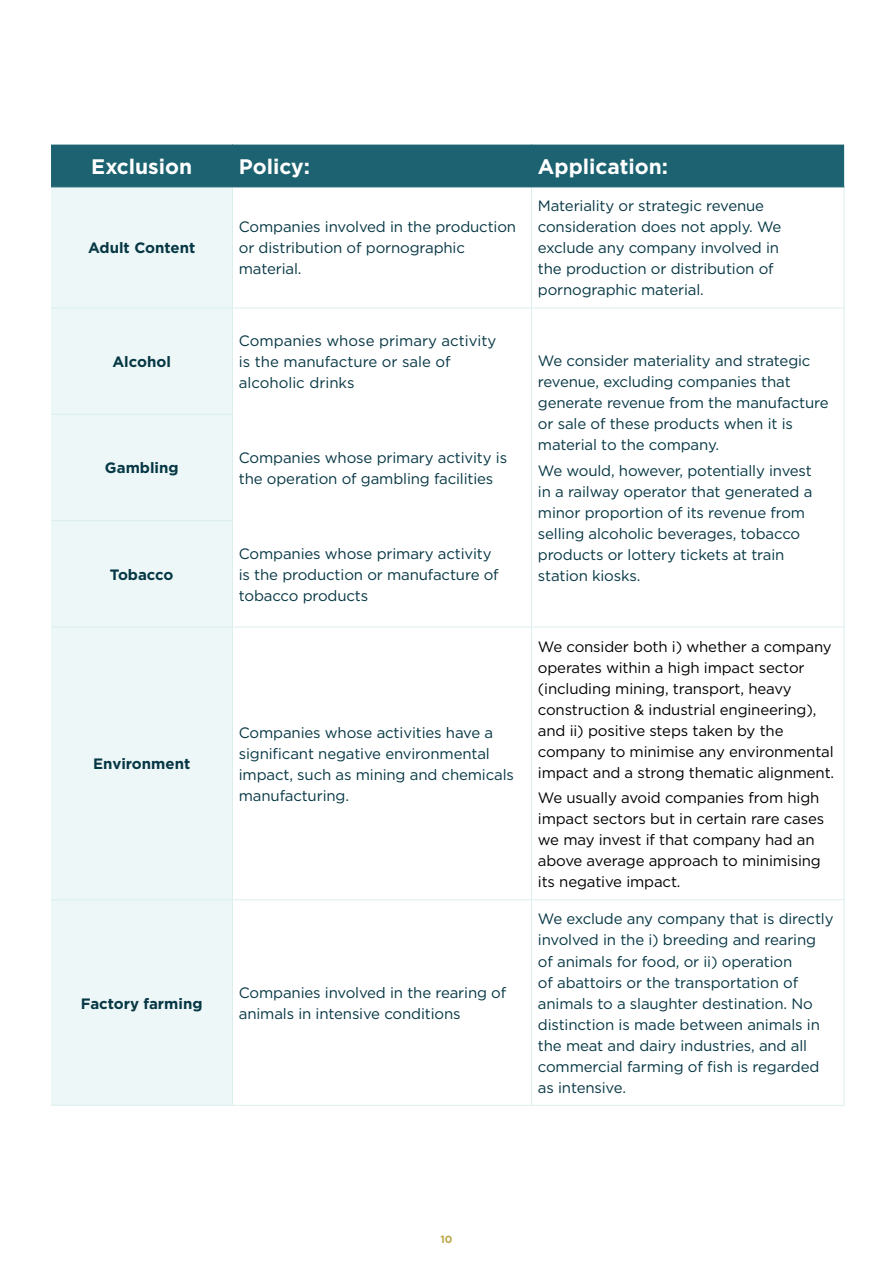
<style>
.page{position:relative;width:893px;height:1263px;background:#fff}
.page>*{position:absolute;margin:0;border:0;box-sizing:border-box;transform-origin:0 0}
.t1{font:700 21px "Gotham";color:#fff}
.t2{font:15px/21px "Gotham";letter-spacing:-.01em;color:#063744}
.t3{font:15px/21px "Gotham";letter-spacing:-.01em;color:#000}
.t4{font:700 15px "Gotham";color:#063744}
.t5{font:700 10.5px "Gotham";color:#baa848}
</style>
<div class="page">
<div style="left:51px;top:145px;width:793px;height:42px;background:#1c6271"></div>
<div style="left:51px;top:188px;width:181px;height:917px;background:#edf7f7"></div>
<hr style="left:232px;top:187px;width:1px;height:121px;background:#daeeed">
<hr style="left:531px;top:187px;width:1px;height:121px;background:#daeeed">
<hr style="left:844px;top:187px;width:1px;height:121px;background:#daeeed">
<hr style="left:51px;top:308px;width:181px;height:1px;background:#daeeed">
<hr style="left:531px;top:308px;width:313px;height:1px;background:#daeeed">
<hr style="left:844px;top:308px;width:1px;height:106px;background:#daeeed">
<hr style="left:844px;top:414px;width:1px;height:107px;background:#daeeed">
<hr style="left:844px;top:521px;width:1px;height:106px;background:#daeeed">
<hr style="left:51px;top:414px;width:182px;height:1px;background:#daeeed">
<hr style="left:51px;top:520px;width:182px;height:1px;background:#daeeed">
<hr style="left:51px;top:627px;width:181px;height:1px;background:#daeeed">
<hr style="left:232px;top:627px;width:1px;height:272px;background:#daeeed">
<hr style="left:531px;top:627px;width:313px;height:1px;background:#daeeed">
<hr style="left:531px;top:627px;width:1px;height:272px;background:#daeeed">
<hr style="left:844px;top:627px;width:1px;height:272px;background:#daeeed">
<hr style="left:51px;top:899px;width:181px;height:1px;background:#daeeed">
<hr style="left:232px;top:899px;width:299px;height:1px;background:#daeeed">
<hr style="left:232px;top:900px;width:1px;height:205px;background:#daeeed">
<hr style="left:531px;top:899px;width:313px;height:1px;background:#daeeed">
<hr style="left:531px;top:900px;width:1px;height:205px;background:#daeeed">
<hr style="left:844px;top:900px;width:1px;height:205px;background:#daeeed">
<hr style="left:51px;top:1105px;width:181px;height:1px;background:#daeeed">
<hr style="left:232px;top:1105px;width:299px;height:1px;background:#daeeed">
<hr style="left:531px;top:1105px;width:313px;height:1px;background:#daeeed">
<hr style="left:232px;top:308px;width:299px;height:1px;background:#daeeed">
<hr style="left:232px;top:308px;width:1px;height:106px;background:#daeeed">
<hr style="left:531px;top:308px;width:1px;height:106px;background:#daeeed">
<hr style="left:232px;top:415px;width:1px;height:105px;background:#daeeed">
<hr style="left:531px;top:414px;width:1px;height:107px;background:#daeeed">
<hr style="left:232px;top:521px;width:1px;height:106px;background:#daeeed">
<hr style="left:531px;top:521px;width:1px;height:106px;background:#daeeed">
<hr style="left:232px;top:627px;width:299px;height:1px;background:#daeeed">
<hr style="left:232px;top:145px;width:1px;height:42px;background:#1c6271">
<hr style="left:531px;top:145px;width:1px;height:42px;background:#1c6271">
<hr style="left:51px;top:187px;width:181px;height:1px;background:#1c6271">
<hr style="left:232px;top:187px;width:299px;height:1px;background:#1c6271">
<hr style="left:531px;top:187px;width:313px;height:1px;background:#1c6271">
<h1 class="t1" style="left:91px;top:153px;width:102px">Exclusion</h1>
<h1 class="t1" style="left:239px;top:153px;width:73px">Policy:</h1>
<h1 class="t1" style="left:538px;top:153px;width:132px">Application:</h1>
<p class="t4" style="left:88px;top:238px;width:109px">Adult Content</p>
<p class="t4" style="left:112px;top:352px;width:60px">Alcohol</p>
<p class="t2" style="left:239px;top:216px;width:279px">Companies involved in the production or distribution of pornographic material.</p>
<p class="t2" style="left:239px;top:330px;width:259px">Companies whose primary activity is the manufacture or sale of alcoholic drinks</p>
<p class="t4" style="left:105px;top:458px;width:75px">Gambling</p>
<p class="t2" style="left:239px;top:447px;width:270px">Companies whose primary activity is the operation of gambling facilities</p>
<p class="t4" style="left:110px;top:564px;width:65px">Tobacco</p>
<p class="t4" style="left:93px;top:754px;width:98px">Environment</p>
<p class="t2" style="left:239px;top:543px;width:261px">Companies whose primary activity is the production or manufacture of tobacco products</p>
<p class="t2" style="left:239px;top:722px;width:277px">Companies whose activities have a significant negative environmental impact, such as mining and chemicals manufacturing.</p>
<p class="t4" style="left:81px;top:993px;width:123px">Factory farming</p>
<p class="t2" style="left:239px;top:982px;width:269px">Companies involved in the rearing of animals in intensive conditions</p>
<p class="t2" style="left:538px;top:195px;width:245px">Materiality or strategic revenue consideration does not apply. We exclude any company involved in the production or distribution of pornographic material.</p>
<p class="t2" style="left:538px;top:350px;width:292px">We consider materiality and strategic revenue, excluding companies that generate revenue from the manufacture or sale of these products when it is material to the company.</p>
<p class="t2" style="left:538px;top:459px;width:276px">We would, however, potentially invest in a railway operator that generated a minor proportion of its revenue from selling alcoholic beverages, tobacco products or lottery tickets at train station kiosks.</p>
<p class="t3" style="left:538px;top:635px;width:298px">We consider both i) whether a company operates within a high impact sector (including mining, transport, heavy construction &amp; industrial engineering), and ii) positive steps taken by the company to minimise any environmental impact and a strong thematic alignment.</p>
<p class="t3" style="left:538px;top:787px;width:288px">We usually avoid companies from high impact sectors but in certain rare cases we may invest if that company had an above average approach to minimising its negative impact.</p>
<p class="t2" style="left:538px;top:908px;width:297px">We exclude any company that is directly involved in the i) breeding and rearing of animals for food, or ii) operation<br>of abattoirs or the transportation of animals to a slaughter destination. No distinction is made between animals in the meat and dairy industries, and all commercial farming of fish is regarded as intensive.</p>
<p class="t5" style="left:440px;top:1232px;width:14px">10</p>
</div>
